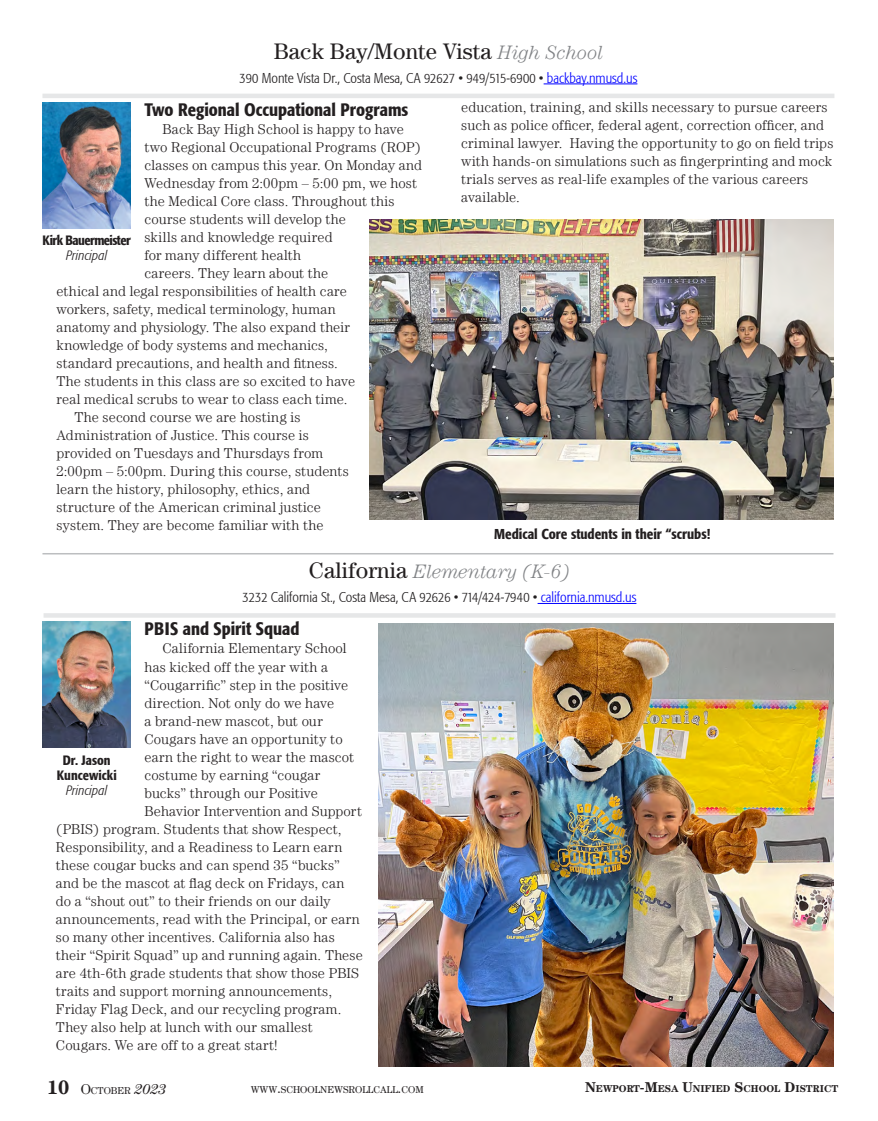
<style>
.page{position:relative;width:878px;height:1121px;background:#fff}
.page>*{position:absolute;margin:0;border:0;box-sizing:border-box;transform-origin:0 0}
.t1{font:22.5px "Century LT";letter-spacing:.005em;color:#231f20}
.t2{font:italic 300 19.5px "Century LT";letter-spacing:-.005em;color:#808285}
.t3{font:500 condensed 18px "Formata";color:#231f20}
.t4{font:300 14.25px/18px "Century LT";letter-spacing:.01em;color:#231f20}
.t5{font:300 condensed 14.25px "Formata";color:#221f20}
.t6{font:500 condensed 14.25px "Formata";color:#231f20}
.t7{font:500 condensed 13.5px/15px "Formata";color:#231f20;text-align:center}
.t8{font:italic 300 condensed 13.5px "Formata";letter-spacing:.005em;color:#231f20}
.t9{font:500 condensed 13.5px "Formata";letter-spacing:-.04em;color:#231f20}
.t10{font:10.05px "Century LT";color:#231f20}
.t11{font:700 10.05px "Century LT";color:#231f20}
.s1{font-weight:300;font-style:italic;font-size:19.5px;color:#808285}
.s2{color:#00f}
.s3{font-weight:400;font-style:normal;font-size:22.5px;color:#231f20}
.s4{font-weight:700;font-size:19.5px}
.s5{font-size:14.25px}
.s6{font-style:italic;font-size:14.25px}
</style>
<div class="page">
<img style="left:42px;top:621px;width:89px;height:126px">
<hr style="left:44px;top:613px;width:791px;height:4px;background:#e6e7e8">
<hr style="left:537px;top:603px;width:99px;height:1px;background:#00f">
<img style="left:42px;top:102px;width:89px;height:126px">
<hr style="left:42px;top:94px;width:792px;height:4px;background:#e6e7e8">
<hr style="left:543px;top:84px;width:94px;height:1px;background:#00f">
<img style="left:369px;top:219px;width:464px;height:301px">
<img style="left:378px;top:623px;width:455px;height:443px">
<hr style="left:42px;top:553px;width:791px;height:1px;background:#bcbec0">
<h1 class="t1" style="left:274px;top:38px;width:331px">Back Bay/Monte Vista <span class="s1">High School</span></h1>
<p class="t5" style="left:239px;top:70px;width:399px">390 Monte Vista Dr., Costa Mesa, CA 92627 • 949/515-6900 • <span class="s2">backbay.nmusd.us</span></p>
<p class="t3" style="left:144px;top:99px;width:265px">Two Regional Occupational Programs</p>
<p class="t4" style="left:162px;top:120px;width:243px">Back Bay High School is happy to have</p>
<p class="t4" style="left:144px;top:138px;width:278px">two Regional Occupational Programs (ROP)</p>
<p class="t4" style="left:144px;top:156px;width:279px">classes on campus this year. On Monday and</p>
<p class="t4" style="left:144px;top:174px;width:274px">Wednesday from 2:00pm – 5:00 pm, we host</p>
<p class="t4" style="left:144px;top:192px;width:251px">the Medical Core class. Throughout this</p>
<p class="t4" style="left:144px;top:210px;width:203px">course students will develop the</p>
<p class="t4" style="left:144px;top:228px;width:190px">skills and knowledge required</p>
<p class="t4" style="left:144px;top:246px;width:158px">for many different health</p>
<p class="t4" style="left:144px;top:264px;width:185px">careers. They learn about the</p>
<p class="t4" style="left:56px;top:282px;width:292px">ethical and legal responsibilities of health care</p>
<p class="t4" style="left:56px;top:300px;width:280px">workers, safety, medical terminology, human</p>
<p class="t4" style="left:56px;top:318px;width:295px">anatomy and physiology. The also expand their</p>
<p class="t4" style="left:56px;top:336px;width:273px">knowledge of body systems and mechanics,</p>
<p class="t4" style="left:56px;top:354px;width:283px">standard precautions, and health and fitness.</p>
<p class="t4" style="left:56px;top:372px;width:300px">The students in this class are so excited to have</p>
<p class="t4" style="left:56px;top:390px;width:292px">real medical scrubs to wear to class each time.</p>
<p class="t4" style="left:75px;top:408px;width:227px">The second course we are hosting is</p>
<p class="t4" style="left:56px;top:426px;width:254px">Administration of Justice. This course is</p>
<p class="t4" style="left:56px;top:444px;width:268px">provided on Tuesdays and Thursdays from</p>
<p class="t4" style="left:56px;top:462px;width:294px">2:00pm – 5:00pm. During this course, students</p>
<p class="t4" style="left:56px;top:480px;width:255px">learn the history, philosophy, ethics, and</p>
<p class="t4" style="left:56px;top:498px;width:266px">structure of the American criminal justice</p>
<p class="t4" style="left:56px;top:516px;width:268px">system. They are become familiar with the</p>
<p class="t9" style="left:43px;top:232px;width:90px">Kirk Bauermeister</p>
<p class="t8" style="left:66px;top:248px;width:42px">Principal</p>
<p class="t4" style="left:461px;top:98px;width:373px">education, training, and skills necessary to pursue careers such as police officer, federal agent, correction officer, and criminal lawyer. Having the opportunity to go on field trips with hands-on simulations such as fingerprinting and mock trials serves as real-life examples of the various careers available.</p>
<p class="t6" style="left:494px;top:525px;width:218px">Medical Core students in their “scrubs!</p>
<h2 class="t2" style="left:309px;top:560px;width:263px"><span class="s3">California</span> Elementary (K-6)</h2>
<p class="t5" style="left:243px;top:589px;width:395px">3232 California St., Costa Mesa, CA 92626 • 714/424-7940 • <span class="s2">california.nmusd.us</span></p>
<p class="t3" style="left:144px;top:618px;width:156px">PBIS and Spirit Squad</p>
<p class="t4" style="left:162px;top:639px;width:186px">California Elementary School</p>
<p class="t4" style="left:144px;top:657px;width:185px">has kicked off the year with a</p>
<p class="t4" style="left:144px;top:675px;width:205px">“Cougarrific” step in the positive</p>
<p class="t4" style="left:144px;top:693px;width:191px">direction. Not only do we have</p>
<p class="t4" style="left:144px;top:711px;width:180px">a brand-new mascot, but our</p>
<p class="t4" style="left:144px;top:729px;width:200px">Cougars have an opportunity to</p>
<p class="t4" style="left:144px;top:747px;width:211px">earn the right to wear the mascot</p>
<p class="t4" style="left:144px;top:765px;width:177px">costume by earning “cougar</p>
<p class="t4" style="left:144px;top:783px;width:175px">bucks” through our Positive</p>
<p class="t4" style="left:144px;top:801px;width:219px">Behavior Intervention and Support</p>
<p class="t4" style="left:56px;top:819px;width:287px">(PBIS) program. Students that show Respect,</p>
<p class="t4" style="left:56px;top:837px;width:288px">Responsibility, and a Readiness to Learn earn</p>
<p class="t4" style="left:56px;top:855px;width:285px">these cougar bucks and can spend 35 “bucks”</p>
<p class="t4" style="left:56px;top:873px;width:290px">and be the mascot at flag deck on Fridays, can</p>
<p class="t4" style="left:56px;top:891px;width:276px">do a “shout out” to their friends on our daily</p>
<p class="t4" style="left:56px;top:909px;width:305px">announcements, read with the Principal, or earn</p>
<p class="t4" style="left:56px;top:927px;width:280px">so many other incentives. California also has</p>
<p class="t4" style="left:56px;top:945px;width:308px">their “Spirit Squad” up and running again. These</p>
<p class="t4" style="left:56px;top:963px;width:305px">are 4th-6th grade students that show those PBIS</p>
<p class="t4" style="left:56px;top:981px;width:277px">traits and support morning announcements,</p>
<p class="t4" style="left:56px;top:999px;width:287px">Friday Flag Deck, and our recycling program.</p>
<p class="t4" style="left:56px;top:1017px;width:258px">They also help at lunch with our smallest</p>
<p class="t4" style="left:56px;top:1035px;width:223px">Cougars. We are off to a great start!</p>
<p class="t7" style="left:57px;top:752px;width:62px">Dr. Jason<br>Kuncewicki</p>
<p class="t8" style="left:66px;top:782px;width:42px">Principal</p>
<p class="t10" style="left:47px;top:1084px;width:121px"><span class="s4">10</span> <span class="s5">O</span>CTOBER <span class="s6">2023</span></p>
<p class="t10" style="left:251px;top:1084px;width:174px">WWW<span class="s5">.</span>SCHOOLNEWSROLLCALL<span class="s5">.</span>COM</p>
<p class="t11" style="left:585px;top:1082px;width:254px"><span class="s5">N</span>EWPORT<span class="s5">-M</span>ESA <span class="s5">U</span>NIFIED <span class="s5">S</span>CHOOL <span class="s5">D</span>ISTRICT</p>
</div>
